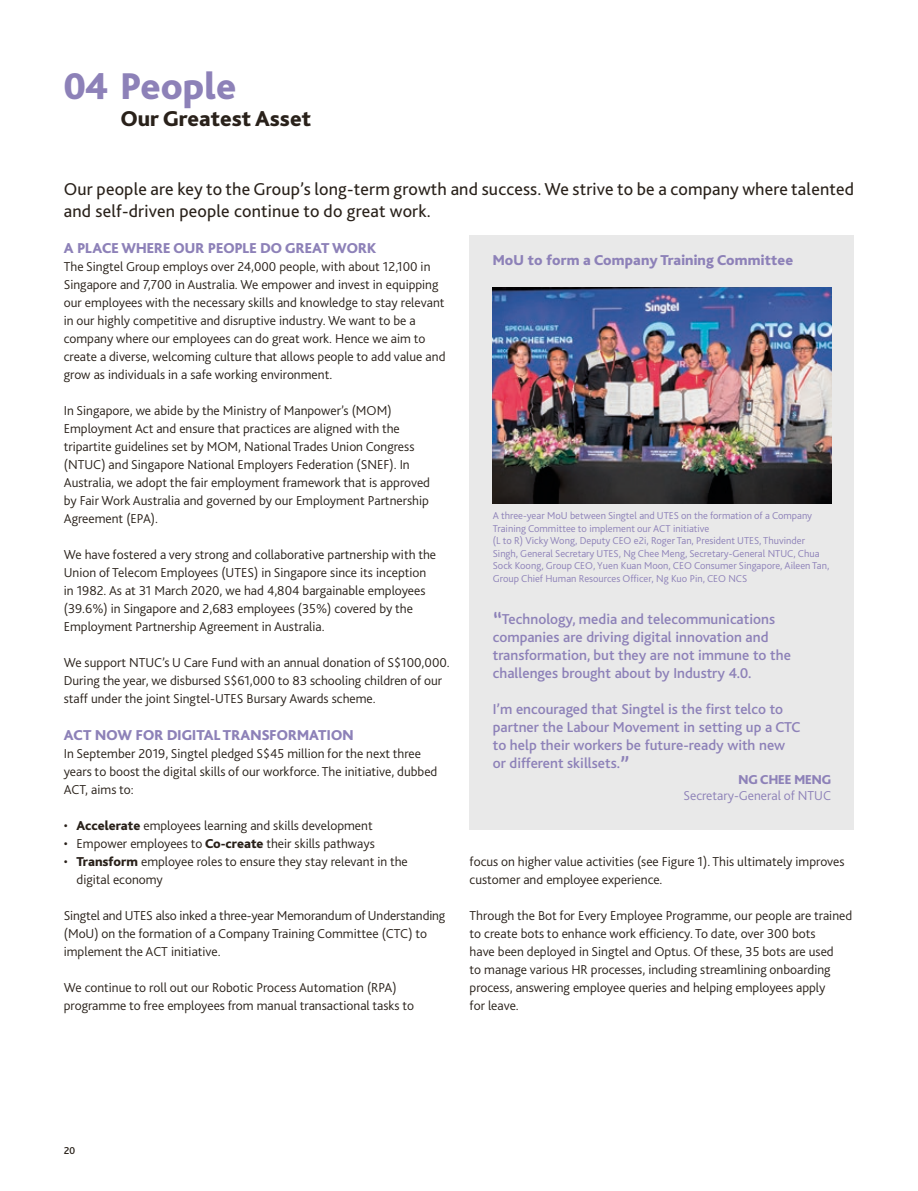
<style>
.page{position:relative;width:918px;height:1191px;background:#fff}
.page>*{position:absolute;margin:0;border:0;box-sizing:border-box;transform-origin:0 0}
.t1{font:800 39px "Bliss";color:#8d81b8}
.t2{font:800 22.5px "Bliss";color:#29211a}
.t3{font:18px/21.6px "Bliss";letter-spacing:.01em;color:#29211a}
.t4{font:500 15px/18px "Bliss";color:#8d81b8}
.t5{font:800 15px "Bliss";letter-spacing:.01em;color:#8d81b8}
.t6{font:300 13.5px/18px "Bliss";color:#29211a}
.t7{font:300 13.5px "Bliss";color:#8d81b8}
.t8{font:800 13.5px "Bliss";color:#8d81b8}
.t9{font:300 10.5px/12.6px "Bliss";color:#8d81b8}
.t10{font:500 10.5px "Bliss";color:#29211a}
.s1{font-size:22.5px}
.s2{font-weight:800}
</style>
<div class="page">
<div style="left:470px;top:235px;width:384px;height:594px;background:#e9e9e9"></div>
<img style="left:493px;top:287px;width:338px;height:216px">
<h1 class="t1" style="left:64px;top:66px;width:174px">04 People</h1>
<h2 class="t2" style="left:121px;top:107px;width:192px">Our Greatest Asset</h2>
<h3 class="t3" style="left:64px;top:178px;width:792px">Our people are key to the Group’s long-term growth and success. We strive to be a company where talented and self-driven people continue to do great work.</h3>
<p class="t5" style="left:64px;top:241px;width:314px">A PLACE WHERE OUR PEOPLE DO GREAT WORK</p>
<p class="t6" style="left:64px;top:258px;width:383px">The Singtel Group employs over 24,000 people, with about 12,100 in Singapore and 7,700 in Australia. We empower and invest in equipping our employees with the necessary skills and knowledge to stay relevant in our highly competitive and disruptive industry. We want to be a company where our employees can do great work. Hence we aim to create a diverse, welcoming culture that allows people to add value and grow as individuals in a safe working environment.</p>
<p class="t6" style="left:64px;top:402px;width:368px">In Singapore, we abide by the Ministry of Manpower’s (MOM)<br>Employment Act and ensure that practices are aligned with the tripartite guidelines set by MOM, National Trades Union Congress (NTUC) and Singapore National Employers Federation (SNEF). In Australia, we adopt the fair employment framework that is approved by Fair Work Australia and governed by our Employment Partnership Agreement (EPA).</p>
<p class="t6" style="left:64px;top:546px;width:374px">We have fostered a very strong and collaborative partnership with the Union of Telecom Employees (UTES) in Singapore since its inception in 1982. As at 31 March 2020, we had 4,804 bargainable employees (39.6%) in Singapore and 2,683 employees (35%) covered by the Employment Partnership Agreement in Australia.</p>
<p class="t6" style="left:64px;top:654px;width:388px">We support NTUC’s U Care Fund with an annual donation of S$100,000.<br>During the year, we disbursed S$61,000 to 83 schooling children of our staff under the joint Singtel-UTES Bursary Awards scheme.</p>
<p class="t5" style="left:493px;top:252px;width:302px">MoU to form a Company Training Committee</p>
<p class="t9" style="left:493px;top:509px;width:338px">A three-year MoU between Singtel and UTES on the formation of a Company Training Committee to implement our ACT initiative<br>(L to R) Vicky Wong, Deputy CEO e2i, Roger Tan, President UTES, Thuvinder Singh, General Secretary UTES, Ng Chee Meng, Secretary-General NTUC, Chua Sock Koong, Group CEO, Yuen Kuan Moon, CEO Consumer Singapore, Aileen Tan, Group Chief Human Resources Officer, Ng Kuo Pin, CEO NCS</p>
<p class="t4" style="left:493px;top:610px;width:300px"><span class="s1">“</span>Technology, media and telecommunications companies are driving digital innovation and transformation, but they are not immune to the challenges brought about by Industry 4.0.</p>
<p class="t4" style="left:493px;top:700px;width:309px">I’m encouraged that Singtel is the first telco to partner the Labour Movement in setting up a CTC to help their workers be future-ready with new or different skillsets.<span class="s1">”</span></p>
<p class="t8" style="left:738px;top:772px;width:94px">NG CHEE MENG</p>
<p class="t7" style="left:683px;top:787px;width:149px">Secretary-General of NTUC</p>
<p class="t5" style="left:64px;top:727px;width:291px">ACT NOW FOR DIGITAL TRANSFORMATION</p>
<p class="t6" style="left:64px;top:744px;width:375px">In September 2019, Singtel pledged S$45 million for the next three years to boost the digital skills of our workforce. The initiative, dubbed<br>ACT, aims to:</p>
<p class="t6" style="left:64px;top:816px;width:310px">• <span class="s2">Accelerate</span> employees learning and skills development</p>
<p class="t6" style="left:64px;top:834px;width:313px">• Empower employees to <span class="s2">Co-create</span> their skills pathways</p>
<p class="t6" style="left:77px;top:852px;width:333px;text-indent:-13px">• <span class="s2">Transform</span> employee roles to ensure they stay relevant in the digital economy</p>
<p class="t6" style="left:64px;top:906px;width:383px">Singtel and UTES also inked a three-year Memorandum of Understanding (MoU) on the formation of a Company Training Committee (CTC) to implement the ACT initiative.</p>
<p class="t6" style="left:64px;top:978px;width:352px">We continue to roll out our Robotic Process Automation (RPA) programme to free employees from manual transactional tasks to</p>
<p class="t6" style="left:470px;top:852px;width:376px">focus on higher value activities (see Figure 1). This ultimately improves customer and employee experience.</p>
<p class="t6" style="left:470px;top:906px;width:384px">Through the Bot for Every Employee Programme, our people are trained to create bots to enhance work efficiency. To date, over 300 bots<br>have been deployed in Singtel and Optus. Of these, 35 bots are used<br>to manage various HR processes, including streamlining onboarding process, answering employee queries and helping employees apply<br>for leave.</p>
<p class="t10" style="left:64px;top:1144px;width:13px">20</p>
</div>
